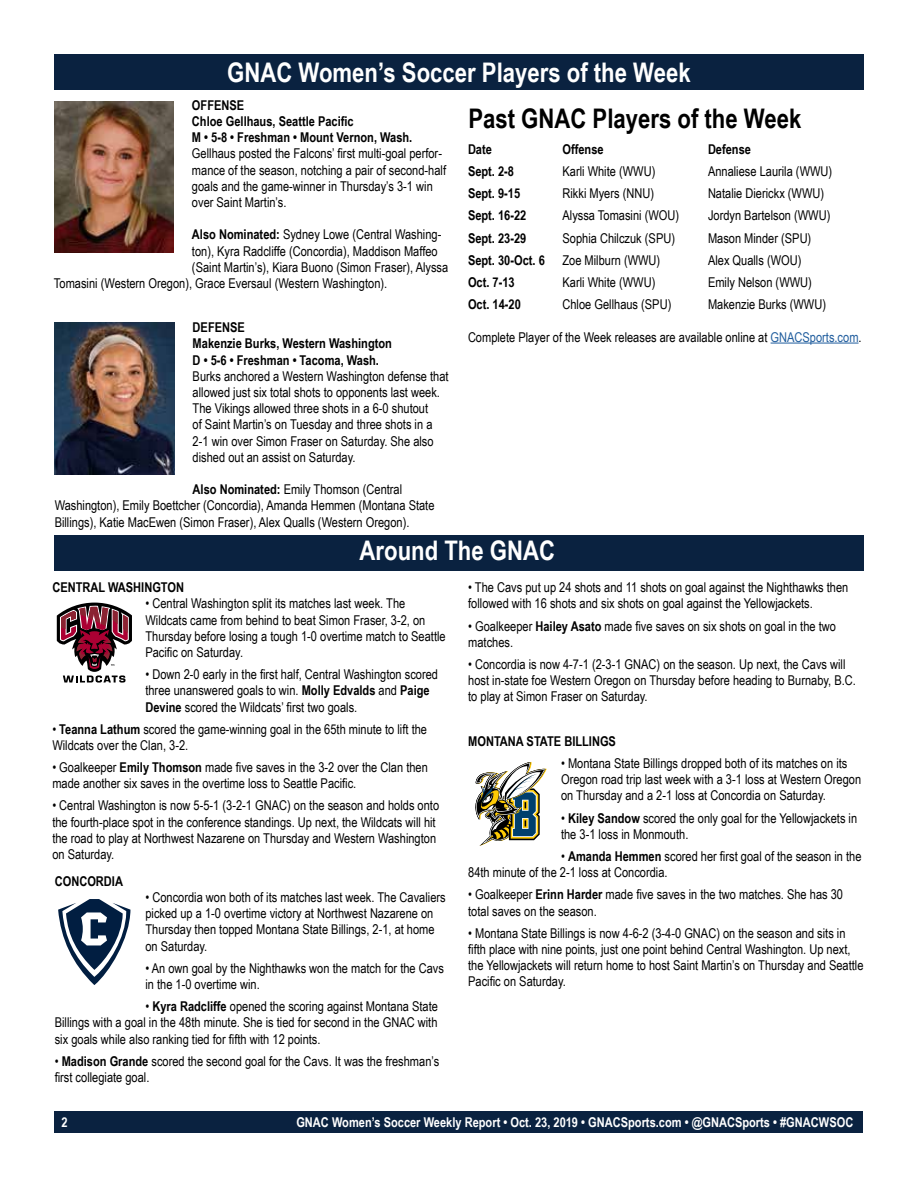
<style>
.page{position:relative;width:918px;height:1188px;background:#fff}
.page>*{position:absolute;margin:0;border:0;box-sizing:border-box;transform-origin:0 0}
.t1{font:700 27px "Arial Narrow";color:#fff}
.t2{font:700 27px "Arial Narrow";color:#000}
.t3{font:13.5px/16.2px "Arial Narrow";color:#000}
.t4{font:700 13.5px/16.2px "Arial Narrow";color:#000}
.t5{font:700 13.5px "Arial Narrow";color:#fff}
.s1{color:#215e9e}
.s2{font-weight:700}
</style>
<div class="page">
<div style="left:55px;top:1111px;width:808px;height:22px;background:#0a2240"></div>
<div style="left:54px;top:54px;width:810px;height:36px;background:#0a2240"></div>
<img style="left:54px;top:101px;width:120px;height:152px">
<img style="left:55px;top:322px;width:120px;height:152px">
<hr style="left:771px;top:343px;width:88px;height:1px;background:#215e9e">
<svg style="left:56px;top:602px;width:76px;height:81px"></svg>
<div style="left:54px;top:535px;width:810px;height:36px;background:#0a2240"></div>
<svg style="left:58px;top:899px;width:72px;height:86px"></svg>
<svg style="left:476px;top:762px;width:71px;height:84px"></svg>
<h1 class="t1" style="left:227px;top:52px;width:465px">GNAC Women’s Soccer Players of the Week</h1>
<h1 class="t2" style="left:468px;top:98px;width:335px">Past GNAC Players of the Week</h1>
<p class="t4" style="left:468px;top:140px;width:25px">Date</p>
<p class="t4" style="left:562px;top:140px;width:43px">Offense</p>
<p class="t4" style="left:708px;top:140px;width:45px">Defense</p>
<p class="t4" style="left:468px;top:163px;width:48px">Sept. 2-8</p>
<p class="t3" style="left:562px;top:163px;width:94px">Karli White (WWU)</p>
<p class="t3" style="left:708px;top:163px;width:126px">Annaliese Laurila (WWU)</p>
<p class="t4" style="left:468px;top:185px;width:54px">Sept. 9-15</p>
<p class="t3" style="left:562px;top:185px;width:93px">Rikki Myers (NNU)</p>
<p class="t3" style="left:708px;top:185px;width:118px">Natalie Dierickx (WWU)</p>
<p class="t4" style="left:468px;top:207px;width:60px">Sept. 16-22</p>
<p class="t3" style="left:562px;top:207px;width:118px">Alyssa Tomasini (WOU)</p>
<p class="t3" style="left:708px;top:207px;width:124px">Jordyn Bartelson (WWU)</p>
<p class="t4" style="left:468px;top:229px;width:60px">Sept. 23-29</p>
<p class="t3" style="left:562px;top:229px;width:114px">Sophia Chilczuk (SPU)</p>
<p class="t3" style="left:708px;top:229px;width:105px">Mason Minder (SPU)</p>
<p class="t4" style="left:468px;top:251px;width:78px">Sept. 30-Oct. 6</p>
<p class="t3" style="left:562px;top:251px;width:99px">Zoe Milburn (WWU)</p>
<p class="t3" style="left:708px;top:251px;width:95px">Alex Qualls (WOU)</p>
<p class="t4" style="left:468px;top:273px;width:48px">Oct. 7-13</p>
<p class="t3" style="left:562px;top:274px;width:94px">Karli White (WWU)</p>
<p class="t3" style="left:708px;top:274px;width:105px">Emily Nelson (WWU)</p>
<p class="t4" style="left:468px;top:296px;width:54px">Oct. 14-20</p>
<p class="t3" style="left:562px;top:296px;width:110px">Chloe Gellhaus (SPU)</p>
<p class="t3" style="left:708px;top:296px;width:120px">Makenzie Burks (WWU)</p>
<p class="t3" style="left:468px;top:328px;width:395px">Complete Player of the Week releases are available online at <span class="s1">GNACSports.com</span>.</p>
<p class="t4" style="left:192px;top:96px;width:222px">OFFENSE<br>Chloe Gellhaus, Seattle Pacific<br>M • 5-8 • Freshman • Mount Vernon, Wash.</p>
<p class="t3" style="left:192px;top:145px;width:256px">Gellhaus posted the Falcons’ first multi-goal perfor&shy;mance of the season, notching a pair of second-half goals and the game-winner in Thursday’s 3-1 win over Saint Martin’s.</p>
<p class="t3" style="left:192px;top:226px;width:251px"><span class="s2">Also Nominated:</span> Sydney Lowe (Central Washing-</p>
<p class="t3" style="left:192px;top:242px;width:247px">ton), Kyra Radcliffe (Concordia), Maddison Maffeo</p>
<p class="t3" style="left:192px;top:258px;width:258px">(Saint Martin’s), Kiara Buono (Simon Fraser), Alyssa</p>
<p class="t3" style="left:54px;top:275px;width:335px">Tomasini (Western Oregon), Grace Eversaul (Western Washington).</p>
<p class="t4" style="left:193px;top:319px;width:201px">DEFENSE<br>Makenzie Burks, Western Washington<br>D • 5-6 • Freshman • Tacoma, Wash.</p>
<p class="t3" style="left:193px;top:367px;width:258px">Burks anchored a Western Washington defense that allowed just six total shots to opponents last week.<br>The Vikings allowed three shots in a 6-0 shutout<br>of Saint Martin’s on Tuesday and three shots in a 2-1 win over Simon Fraser on Saturday. She also dished out an assist on Saturday.</p>
<p class="t3" style="left:55px;top:481px;width:381px;text-indent:138px"><span class="s2">Also Nominated:</span> Emily Thomson (Central<br>Washington), Emily Boettcher (Concordia), Amanda Hemmen (Montana State<br>Billings), Katie MacEwen (Simon Fraser), Alex Qualls (Western Oregon).</p>
<h1 class="t1" style="left:360px;top:530px;width:197px">Around The GNAC</h1>
<p class="t3" style="left:468px;top:579px;width:382px">• The Cavs put up 24 shots and 11 shots on goal against the Nighthawks then followed with 16 shots and six shots on goal against the Yellowjackets.</p>
<p class="t3" style="left:468px;top:617px;width:369px">• Goalkeeper <span class="s2">Hailey Asato</span> made five saves on six shots on goal in the two matches.</p>
<p class="t3" style="left:468px;top:656px;width:389px">• Concordia is now 4-7-1 (2-3-1 GNAC) on the season. Up next, the Cavs will host in-state foe Western Oregon on Thursday before heading to Burnaby, B.C. to play at Simon Fraser on Saturday.</p>
<p class="t4" style="left:468px;top:732px;width:149px">MONTANA STATE BILLINGS</p>
<p class="t3" style="left:561px;top:755px;width:302px">• Montana State Billings dropped both of its matches on its<br>Oregon road trip last week with a 3-1 loss at Western Oregon on Thursday and a 2-1 loss at Concordia on Saturday.</p>
<p class="t3" style="left:561px;top:809px;width:298px">• <span class="s2">Kiley Sandow</span> scored the only goal for the Yellowjackets in the 3-1 loss in Monmouth.</p>
<p class="t3" style="left:468px;top:848px;width:395px;text-indent:93px">• <span class="s2">Amanda Hemmen</span> scored her first goal of the season in the<br>84th minute of the 2-1 loss at Concordia.</p>
<p class="t3" style="left:468px;top:886px;width:376px">• Goalkeeper <span class="s2">Erinn Harder</span> made five saves in the two matches. She has 30 total saves on the season.</p>
<p class="t3" style="left:468px;top:924px;width:397px">• Montana State Billings is now 4-6-2 (3-4-0 GNAC) on the season and sits in fifth place with nine points, just one point behind Central Washington. Up next, the Yellowjackets will return home to host Saint Martin’s on Thursday and Seattle Pacific on Saturday.</p>
<p class="t4" style="left:52px;top:579px;width:133px">CENTRAL WASHINGTON</p>
<p class="t3" style="left:145px;top:595px;width:302px">• Central Washington split its matches last week. The Wildcats came from behind to beat Simon Fraser, 3-2, on Thursday before losing a tough 1-0 overtime match to Seattle Pacific on Saturday.</p>
<p class="t3" style="left:145px;top:666px;width:294px">• Down 2-0 early in the first half, Central Washington scored three unanswered goals to win. <span class="s2">Molly Edvalds</span> and <span class="s2">Paige<br>Devine</span> scored the Wildcats’ first two goals.</p>
<p class="t3" style="left:52px;top:720px;width:376px">• <span class="s2">Teanna Lathum</span> scored the game-winning goal in the 65th minute to lift the<br>Wildcats over the Clan, 3-2.</p>
<p class="t3" style="left:52px;top:759px;width:377px">• Goalkeeper <span class="s2">Emily Thomson</span> made five saves in the 3-2 over the Clan then made another six saves in the overtime loss to Seattle Pacific.</p>
<p class="t3" style="left:52px;top:797px;width:388px">• Central Washington is now 5-5-1 (3-2-1 GNAC) on the season and holds onto the fourth-place spot in the conference standings. Up next, the Wildcats will hit the road to play at Northwest Nazarene on Thursday and Western Washington on Saturday.</p>
<p class="t4" style="left:55px;top:872px;width:70px">CONCORDIA</p>
<p class="t3" style="left:145px;top:889px;width:302px">• Concordia won both of its matches last week. The Cavaliers picked up a 1-0 overtime victory at Northwest Nazarene on Thursday then topped Montana State Billings, 2-1, at home on Saturday.</p>
<p class="t3" style="left:145px;top:959px;width:300px">• An own goal by the Nighthawks won the match for the Cavs in the 1-0 overtime win.</p>
<p class="t3" style="left:55px;top:998px;width:385px;text-align:justify;text-indent:91px">• <span class="s2">Kyra Radcliffe</span> opened the scoring against Montana State Billings with a goal in the 48th minute. She is tied for second in the GNAC with six goals while also ranking tied for fifth with 12 points.</p>
<p class="t3" style="left:55px;top:1052px;width:386px">• <span class="s2">Madison Grande</span> scored the second goal for the Cavs. It was the freshman’s first collegiate goal.</p>
<p class="t5" style="left:61px;top:1112px;width:8px">2</p>
<p class="t5" style="left:296px;top:1112px;width:559px">GNAC Women’s Soccer Weekly Report • Oct. 23, 2019 • GNACSports.com • @GNACSports • #GNACWSOC</p>
</div>
